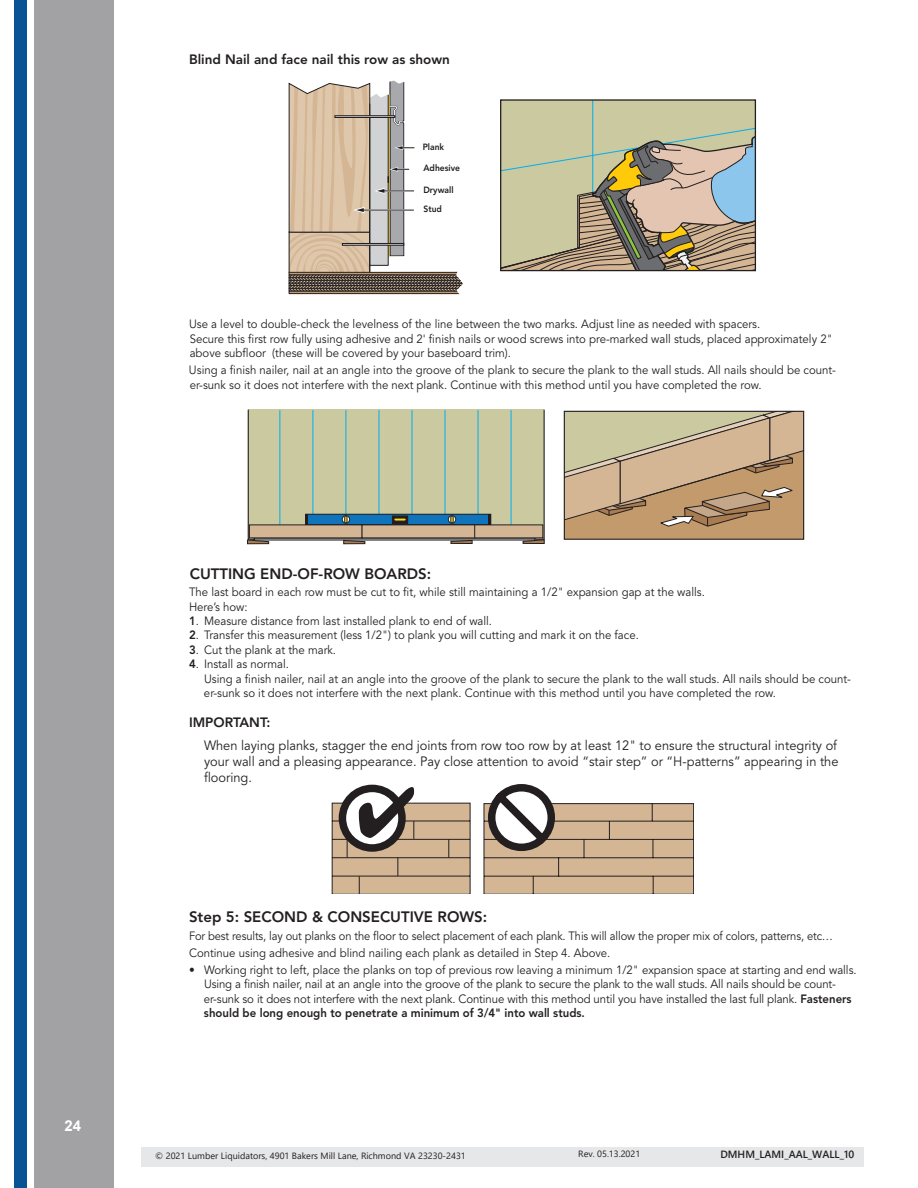
<style>
.page{position:relative;width:918px;height:1188px;background:#fff}
.page>*{position:absolute;margin:0;border:0;box-sizing:border-box;transform-origin:0 0}
.NEW_Paragraph_Style{font:800 15px "Avenir";color:#231f20}
.t1{font:700 15px "Arial";color:#fff}
.NEW_Paragraph_Style-2{font:13.5px/16.2px "Avenir";color:#231f20;text-align:justify;scale:.95 1}
.NEW_Paragraph_Style-3{font:800 13.5px "Avenir";color:#231f20}
.NEW_Paragraph_Style-4{font:12px/14.4px "Avenir";color:#231f20;scale:.95 1}
.NEW_Paragraph_Style-5{font:12px "Avenir";color:#231f20;scale:.93 1}
.t2{font:700 10.5px "Yu Gothic UI";color:#231f20}
.t3{font:9.15px "Yu Gothic UI";color:#231f20}
.t4{font:800 9px/18.6px "Avenir";color:#231f20;scale:.95 1}
.s1{font-weight:800}
</style>
<div class="page">
<div style="left:14px;top:0;width:12px;height:1188px;background:#075394"></div>
<div style="left:34px;top:0;width:80px;height:1188px;background:#a2a1a4"></div>
<div style="left:501px;top:100px;width:254px;height:171px;background:#cbc9a0"></div>
<hr style="left:592px;top:100px;width:1px;height:93px;background:#00aeef">
<svg style="left:502px;top:126px;width:252px;height:143px"></svg>
<div style="left:500px;top:99px;width:256px;height:172px;border:1px solid #231f20"></div>
<svg style="left:288px;top:81px;width:175px;height:213px"></svg>
<svg style="left:483px;top:784px;width:210px;height:110px"></svg>
<svg style="left:332px;top:787px;width:139px;height:107px"></svg>
<div style="left:248px;top:410px;width:296px;height:129px;background:#cbc9a0"></div>
<hr style="left:279px;top:410px;width:1px;height:115px;background:#00aeef">
<hr style="left:313px;top:410px;width:1px;height:115px;background:#00aeef">
<hr style="left:346px;top:410px;width:1px;height:115px;background:#00aeef">
<hr style="left:379px;top:410px;width:1px;height:115px;background:#00aeef">
<hr style="left:412px;top:410px;width:1px;height:115px;background:#00aeef">
<hr style="left:445px;top:410px;width:1px;height:115px;background:#00aeef">
<hr style="left:478px;top:410px;width:1px;height:115px;background:#00aeef">
<hr style="left:511px;top:410px;width:1px;height:115px;background:#00aeef">
<div style="left:253px;top:538px;width:283px;height:3px;border:1px solid #231f20"></div>
<svg style="left:247px;top:540px;width:22px;height:4px"></svg>
<svg style="left:343px;top:540px;width:22px;height:4px"></svg>
<svg style="left:523px;top:539px;width:22px;height:5px"></svg>
<svg style="left:451px;top:540px;width:21px;height:4px"></svg>
<div style="left:306px;top:514px;width:185px;height:11px;background:#1074bc"></div>
<div style="left:305px;top:514px;width:186px;height:11px;border:1px solid #231f20"></div>
<div style="left:392px;top:516px;width:16px;height:7px;border:1px solid #231f20"></div>
<svg style="left:394px;top:518px;width:12px;height:3px"></svg>
<div style="left:342px;top:515px;width:8px;height:8px;border:1px solid #231f20;border-radius:50%"></div>
<svg style="left:345px;top:516px;width:2px;height:7px"></svg>
<div style="left:448px;top:516px;width:8px;height:7px;background:#6d685e;border-radius:50%"></div>
<div style="left:448px;top:515px;width:8px;height:8px;border:1px solid #231f20;border-radius:50%"></div>
<svg style="left:451px;top:516px;width:2px;height:7px"></svg>
<svg style="left:305px;top:514px;width:3px;height:11px"></svg>
<svg style="left:488px;top:514px;width:3px;height:11px"></svg>
<div style="left:249px;top:525px;width:113px;height:13px;background:#d4b694"></div>
<div style="left:362px;top:525px;width:113px;height:13px;background:#d4b694"></div>
<div style="left:475px;top:525px;width:68px;height:13px;background:#d4b694"></div>
<svg style="left:566px;top:413px;width:236px;height:125px;background:#c1a781"></svg>
<div style="left:564px;top:411px;width:240px;height:129px;border:1px solid #231f20"></div>
<div style="left:141px;top:1147px;width:723px;height:19px;background:#e6e7e9"></div>
<p class="t1" style="left:64px;top:1117px;width:18px">24</p>
<p class="NEW_Paragraph_Style-3" style="left:189px;top:52px;width:262px">Blind Nail and face nail this row as shown</p>
<p class="t4" style="left:423px;top:138px;width:24px">Plank</p>
<p class="t4" style="left:423px;top:159px;width:40px">Adhesive</p>
<p class="t4" style="left:423px;top:181px;width:33px">Drywall<br>Stud</p>
<p class="NEW_Paragraph_Style-4" style="left:189px;top:317px;width:603px">Use a level to double-check the levelness of the line between the two marks. Adjust line as needed with spacers.</p>
<p class="NEW_Paragraph_Style-4" style="left:190px;top:332px;width:678px">Secure this first row fully using adhesive and 2' finish nails or wood screws into pre-marked wall studs, placed approximately 2" above subfloor (these will be covered by your baseboard trim).</p>
<p class="NEW_Paragraph_Style-4" style="left:189px;top:363px;width:683px">Using a finish nailer, nail at an angle into the groove of the plank to secure the plank to the wall studs. All nails should be count&shy;er-sunk so it does not interfere with the next plank. Continue with this method until you have completed the row.</p>
<p class="NEW_Paragraph_Style" style="left:190px;top:565px;width:243px">CUTTING END-OF-ROW BOARDS:</p>
<p class="NEW_Paragraph_Style-4" style="left:189px;top:585px;width:545px">The last board in each row must be cut to fit, while still maintaining a 1/2" expansion gap at the walls.</p>
<p class="NEW_Paragraph_Style-4" style="left:189px;top:600px;width:63px">Here’s how:</p>
<p class="NEW_Paragraph_Style-4" style="left:189px;top:614px;width:321px"><span class="s1">1</span>. Measure distance from last installed plank to end of wall.</p>
<p class="NEW_Paragraph_Style-4" style="left:189px;top:628px;width:475px"><span class="s1">2</span>. Transfer this measurement (less 1/2") to plank you will cutting and mark it on the face.</p>
<p class="NEW_Paragraph_Style-4" style="left:189px;top:643px;width:156px"><span class="s1">3</span>. Cut the plank at the mark.</p>
<p class="NEW_Paragraph_Style-4" style="left:189px;top:657px;width:107px"><span class="s1">4</span>. Install as normal.</p>
<p class="NEW_Paragraph_Style-4" style="left:204px;top:672px;width:683px">Using a finish nailer, nail at an angle into the groove of the plank to secure the plank to the wall studs. All nails should be count&shy;er-sunk so it does not interfere with the next plank. Continue with this method until you have completed the row.</p>
<p class="NEW_Paragraph_Style-3" style="left:189px;top:714px;width:83px">IMPORTANT:</p>
<p class="NEW_Paragraph_Style-2" style="left:204px;top:737px;width:669px">When laying planks, stagger the end joints from row too row by at least 12" to ensure the structural integrity of your wall and a pleasing appearance. Pay close attention to avoid “stair step” or “H-patterns” appearing in the flooring.</p>
<p class="NEW_Paragraph_Style" style="left:189px;top:908px;width:300px">Step 5: SECOND &amp; CONSECUTIVE ROWS:</p>
<p class="NEW_Paragraph_Style-5" style="left:189px;top:928px;width:694px">For best results, lay out planks on the floor to select placement of each plank. This will allow the proper mix of colors, patterns, etc…</p>
<p class="NEW_Paragraph_Style-4" style="left:189px;top:946px;width:445px">Continue using adhesive and blind nailing each plank as detailed in Step 4. Above.</p>
<p class="NEW_Paragraph_Style-4" style="left:189px;top:963px;width:704px">• Working right to left, place the planks on top of previous row leaving a minimum 1/2" expansion space at starting and end walls.</p>
<p class="NEW_Paragraph_Style-4" style="left:204px;top:977px;width:683px">Using a finish nailer, nail at an angle into the groove of the plank to secure the plank to the wall studs. All nails should be count&shy;er-sunk so it does not interfere with the next plank. Continue with this method until you have installed the last full plank. <span class="s1">Fasteners should be long enough to penetrate a minimum of 3/4" into wall studs.</span></p>
<p class="t3" style="left:155px;top:1147px;width:312px">© 2021 Lumber Liquidators, 4901 Bakers Mill Lane, Richmond VA 23230-2431</p>
<p class="t3" style="left:578px;top:1145px;width:64px">Rev. 05.13.2021</p>
<p class="t2" style="left:720px;top:1149px;width:135px">DMHM_LAMI_AAL_WALL_10</p>
</div>
